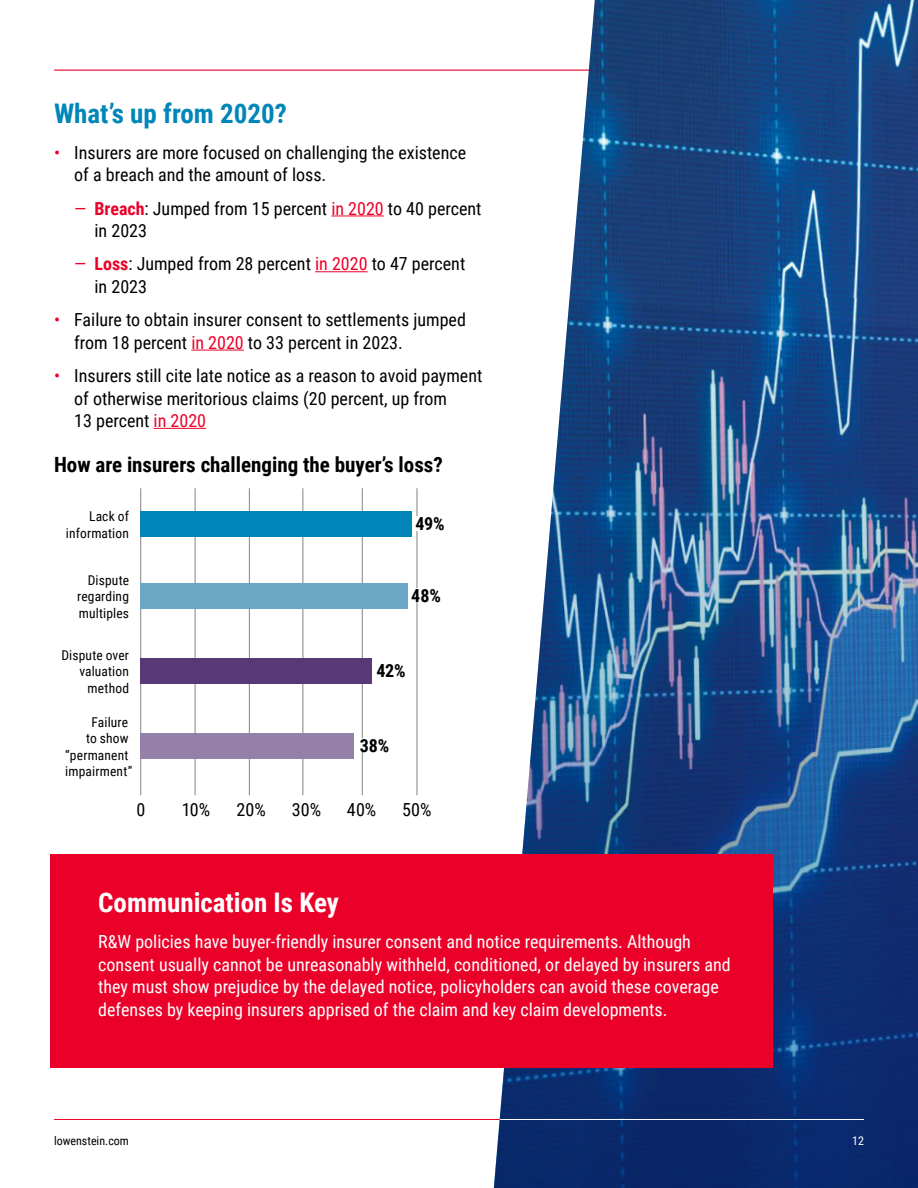
<style>
.page{position:relative;width:918px;height:1188px;background:#fff}
.page>*{position:absolute;margin:0;border:0;box-sizing:border-box;transform-origin:0 0}
.t1{font:700 27px "Roboto Condensed";color:#fff}
.t2{font:700 27px "Roboto Condensed";color:#0086b8}
.t3{font:700 21px "Roboto Condensed";color:#000}
.t4{font:18px/22.5px "Roboto Condensed";color:#000}
.t5{font:18px/22.5px "Roboto Condensed";color:#fff}
.t6{font:700 18px "Roboto Condensed";letter-spacing:-.01em;color:#000}
.t7{font:13.5px/16.5px "Roboto Condensed";letter-spacing:.01em;color:#000;text-align:right}
.t8{font:12px "Roboto Condensed";color:#000}
.t9{font:12px "Roboto Condensed";color:#fff}
.s1{color:#eb0029}
.s2{font-weight:700;color:#eb0029}
</style>
<div class="page">
<hr style="left:54px;top:1119px;width:810px;height:1px;background:#eb0029">
<hr style="left:54px;top:70px;width:810px;height:1px;background:#eb0029">
<img style="left:494px;top:0;width:424px;height:299px">
<img style="left:485px;top:299px;width:433px;height:889px">
<hr style="left:331px;top:216px;width:53px;height:1px;background:#eb0029">
<hr style="left:315px;top:271px;width:53px;height:1px;background:#eb0029">
<hr style="left:191px;top:350px;width:53px;height:1px;background:#eb0029">
<hr style="left:154px;top:428px;width:52px;height:1px;background:#eb0029">
<hr style="left:140px;top:488px;width:1px;height:307px;background:#000">
<hr style="left:249px;top:488px;width:1px;height:307px;background:#000">
<hr style="left:362px;top:488px;width:1px;height:307px;background:#000">
<hr style="left:195px;top:488px;width:1px;height:307px;background:#000">
<hr style="left:303px;top:488px;width:1px;height:307px;background:#000">
<hr style="left:417px;top:488px;width:1px;height:307px;background:#000">
<div style="left:140px;top:512px;width:271px;height:25px;background:#0086b8"></div>
<div style="left:415px;top:516px;width:54px;height:15px;background:#fff"></div>
<div style="left:140px;top:584px;width:268px;height:25px;background:#6ba6c4"></div>
<div style="left:411px;top:588px;width:30px;height:14px;background:#fff"></div>
<div style="left:140px;top:659px;width:232px;height:25px;background:#583877"></div>
<div style="left:140px;top:734px;width:214px;height:25px;background:#9480a8"></div>
<div style="left:360px;top:738px;width:30px;height:14px;background:#fff"></div>
<hr style="left:500px;top:1119px;width:364px;height:1px;background:#fff">
<div style="left:50px;top:854px;width:723px;height:213px;background:#eb0029"></div>
<h1 class="t2" style="left:54px;top:94px;width:234px">What’s up from 2020?</h1>
<p class="t4" style="left:74px;top:141px;width:393px;text-indent:-20px"><span class="s1">•</span> Insurers are more focused on challenging the existence of a breach and the amount of loss.</p>
<p class="t4" style="left:94px;top:196px;width:389px;text-indent:-20px"><span class="s1">—</span> <span class="s2">Breach</span>: Jumped from 15 percent <span class="s1">in 2020</span> to 40 percent in 2023</p>
<p class="t4" style="left:94px;top:252px;width:372px;text-indent:-20px"><span class="s1">—</span> <span class="s2">Loss</span>: Jumped from 28 percent <span class="s1">in 2020</span> to 47 percent in 2023</p>
<p class="t4" style="left:74px;top:308px;width:393px;text-indent:-20px"><span class="s1">•</span> Failure to obtain insurer consent to settlements jumped from 18 percent <span class="s1">in 2020</span> to 33 percent in 2023.</p>
<p class="t4" style="left:74px;top:364px;width:410px;text-indent:-20px"><span class="s1">•</span> Insurers still cite late notice as a reason to avoid payment of otherwise meritorious claims (20 percent, up from<br>13 percent <span class="s1">in 2020</span></p>
<p class="t3" style="left:54px;top:450px;width:390px">How are insurers challenging the buyer’s loss?</p>
<p class="t7" style="left:66px;top:508px;width:65px">Lack of information</p>
<p class="t6" style="left:415px;top:511px;width:31px">49%</p>
<p class="t7" style="left:77px;top:571px;width:53px;text-align:justify;text-indent:11px">Dispute regarding multiples</p>
<p class="t6" style="left:411px;top:583px;width:31px">48%</p>
<p class="t7" style="left:61px;top:646px;width:69px">Dispute over valuation method</p>
<p class="t7" style="left:65px;top:713px;width:68px">Failure<br>to show “permanent impairment”</p>
<p class="t6" style="left:376px;top:658px;width:31px">42%</p>
<p class="t6" style="left:360px;top:733px;width:31px">38%</p>
<p class="t4" style="left:136px;top:797px;width:10px">0</p>
<p class="t4" style="left:182px;top:797px;width:30px">10%</p>
<p class="t4" style="left:237px;top:797px;width:31px">20%</p>
<p class="t4" style="left:292px;top:797px;width:31px">30%</p>
<p class="t4" style="left:347px;top:797px;width:31px">40%</p>
<p class="t4" style="left:402px;top:797px;width:31px">50%</p>
<h1 class="t1" style="left:98px;top:884px;width:242px">Communication Is Key</h1>
<p class="t5" style="left:98px;top:930px;width:634px">R&amp;W policies have buyer-friendly insurer consent and notice requirements. Although consent usually cannot be unreasonably withheld, conditioned, or delayed by insurers and they must show prejudice by the delayed notice, policyholders can avoid these coverage defenses by keeping insurers apprised of the claim and key claim developments.</p>
<p class="t8" style="left:54px;top:1132px;width:76px">lowenstein.com</p>
<p class="t9" style="left:852px;top:1132px;width:13px">12</p>
</div>
